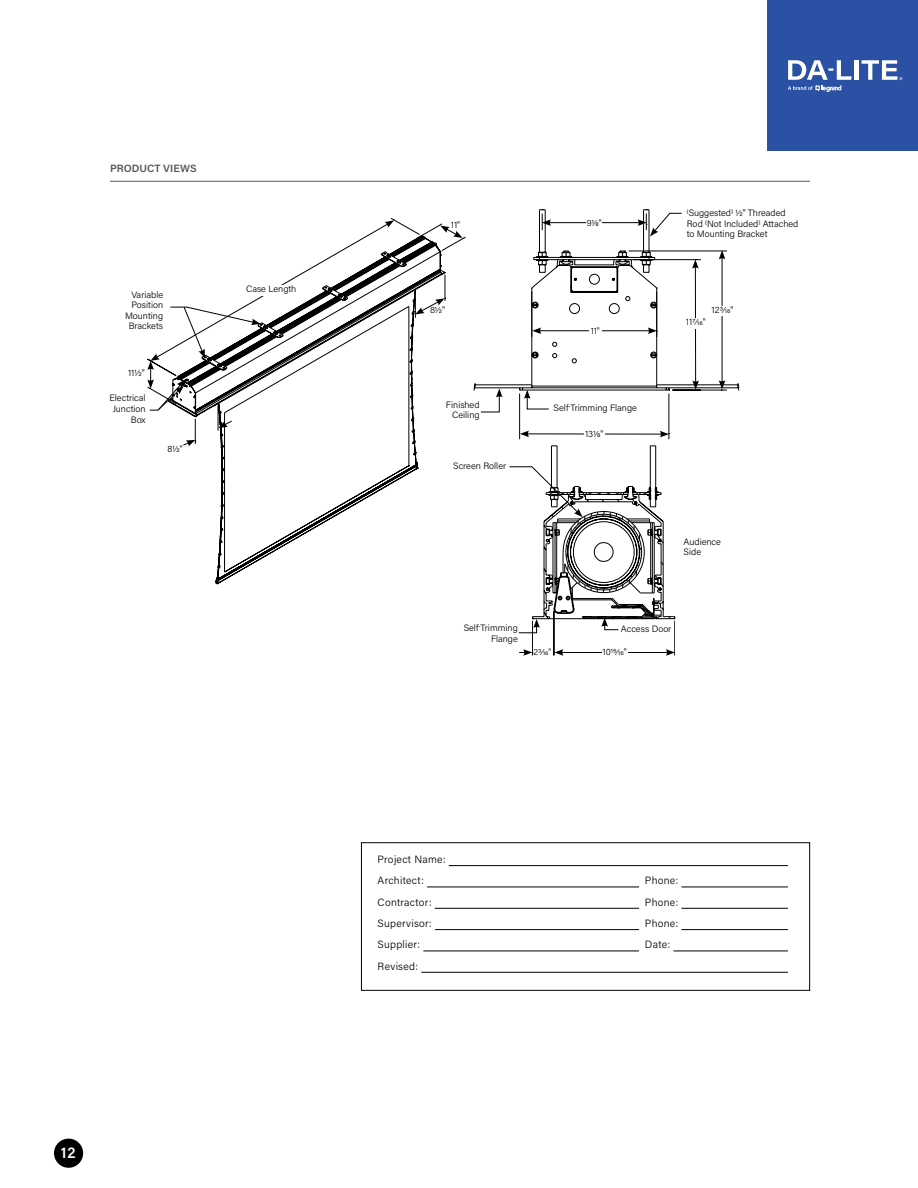
<style>
.page{position:relative;width:918px;height:1188px;background:#fff}
.page>*{position:absolute;margin:0;border:0;box-sizing:border-box;transform-origin:0 0}
.t1{font:600 15.75px "Acumin Pro";color:#fff;scale:.95 1}
.t2{font:300 10.5px/21.3px "Acumin Pro";letter-spacing:.025em;color:#000}
.t3{font:600 10.5px "Acumin Pro";color:#54565b}
.t4{font:300 9.3px/10.5px "Acumin Pro";color:#000;text-align:right}
.t5{font:300 9px "Acumin Pro";color:#000}
</style>
<div class="page">
<div style="left:768px;top:0;width:150px;height:150px;background:#2a51a3"></div>
<div style="left:854px;top:60px;width:5px;height:20px;background:#fff"></div>
<svg style="left:788px;top:60px;width:64px;height:32px"></svg>
<svg style="left:862px;top:60px;width:40px;height:20px"></svg>
<hr style="left:110px;top:181px;width:700px;height:1px;background:#54565b">
<svg style="left:474px;top:250px;width:265px;height:189px"></svg>
<hr style="left:527px;top:434px;width:135px;height:1px;background:#000">
<svg style="left:520px;top:431px;width:9px;height:6px"></svg>
<svg style="left:660px;top:431px;width:9px;height:6px"></svg>
<svg style="left:480px;top:388px;width:23px;height:24px"></svg>
<div style="left:584px;top:430px;width:20px;height:8px;background:#fff"></div>
<hr style="left:695px;top:266px;width:1px;height:117px;background:#000">
<svg style="left:692px;top:260px;width:7px;height:9px"></svg>
<svg style="left:692px;top:381px;width:7px;height:9px"></svg>
<hr style="left:722px;top:257px;width:1px;height:126px;background:#000">
<svg style="left:719px;top:250px;width:6px;height:9px"></svg>
<svg style="left:719px;top:380px;width:6px;height:9px"></svg>
<svg style="left:519px;top:209px;width:163px;height:200px"></svg>
<div style="left:587px;top:219px;width:15px;height:8px;background:#fff"></div>
<div style="left:684px;top:318px;width:24px;height:11px;background:#fff"></div>
<div style="left:710px;top:306px;width:25px;height:10px;background:#fff"></div>
<div style="left:589px;top:327px;width:12px;height:8px;background:#fff"></div>
<svg style="left:147px;top:220px;width:316px;height:365px"></svg>
<div style="left:246px;top:286px;width:52px;height:10px;background:#fff"></div>
<svg style="left:509px;top:445px;width:166px;height:211px"></svg>
<div style="left:602px;top:648px;width:26px;height:9px;background:#fff"></div>
<div style="left:361px;top:842px;width:449px;height:149px;border:1px solid #000"></div>
<hr style="left:449px;top:865px;width:339px;height:1px;background:#000">
<hr style="left:427px;top:887px;width:212px;height:1px;background:#000">
<hr style="left:682px;top:887px;width:106px;height:1px;background:#000">
<hr style="left:435px;top:908px;width:204px;height:1px;background:#000">
<hr style="left:682px;top:908px;width:106px;height:1px;background:#000">
<hr style="left:435px;top:929px;width:204px;height:1px;background:#000">
<hr style="left:682px;top:929px;width:106px;height:1px;background:#000">
<hr style="left:423px;top:951px;width:216px;height:1px;background:#000">
<hr style="left:673px;top:951px;width:115px;height:1px;background:#000">
<hr style="left:421px;top:972px;width:367px;height:1px;background:#000">
<div style="left:54px;top:1139px;width:29px;height:29px;background:#000;border-radius:50%"></div>
<p class="t3" style="left:110px;top:161px;width:88px">PRODUCT VIEWS</p>
<p class="t4" style="left:125px;top:289px;width:40px">Variable<br>Position<br>Mounting<br>Brackets</p>
<p class="t4" style="left:128px;top:367px;width:18px">111/2"</p>
<p class="t4" style="left:110px;top:393px;width:38px">Electrical<br>Junction<br>Box</p>
<p class="t4" style="left:168px;top:443px;width:17px">81/2"</p>
<p class="t4" style="left:246px;top:284px;width:52px">Case Length</p>
<h1 class="t1" style="left:61px;top:1142px;width:17px">12</h1>
<p class="t4" style="left:451px;top:219px;width:11px">11"</p>
<p class="t4" style="left:430px;top:304px;width:17px">81/2"</p>
<p class="t4" style="left:587px;top:217px;width:17px">91/8"</p>
<p class="t4" style="left:591px;top:325px;width:11px">11"</p>
<p class="t4" style="left:446px;top:399px;width:35px">Finished<br>Ceiling</p>
<p class="t4" style="left:554px;top:402px;width:85px">Self-Trimming Flange</p>
<p class="t4" style="left:585px;top:428px;width:20px">131/8"</p>
<p class="t4" style="left:453px;top:460px;width:55px">Screen Roller</p>
<p class="t4" style="left:687px;top:207px;width:113px;text-align:left">(Suggested) 1/2" Threaded<br>Rod (Not Included) Attached to Mounting Bracket</p>
<p class="t4" style="left:712px;top:304px;width:23px">123/16"</p>
<p class="t4" style="left:686px;top:316px;width:21px">117/16"</p>
<p class="t4" style="left:684px;top:536px;width:39px;text-align:left">Audience<br>Side</p>
<p class="t4" style="left:464px;top:622px;width:56px">Self-Trimming</p>
<p class="t4" style="left:621px;top:623px;width:52px">Access Door</p>
<p class="t4" style="left:491px;top:633px;width:28px">Flange</p>
<p class="t5" style="left:534px;top:645px;width:19px">23/16"</p>
<p class="t4" style="left:602px;top:646px;width:26px">1015/16"</p>
<p class="t2" style="left:378px;top:848px;width:69px">Project Name:<br>Architect:</p>
<p class="t2" style="left:645px;top:870px;width:35px">Phone:</p>
<p class="t2" style="left:378px;top:891px;width:55px">Contractor:</p>
<p class="t2" style="left:645px;top:891px;width:35px">Phone:</p>
<p class="t2" style="left:378px;top:912px;width:56px">Supervisor:</p>
<p class="t2" style="left:645px;top:912px;width:35px">Phone:</p>
<p class="t2" style="left:378px;top:934px;width:44px">Supplier:</p>
<p class="t2" style="left:645px;top:934px;width:27px">Date:</p>
<p class="t2" style="left:378px;top:955px;width:42px">Revised:</p>
</div>
